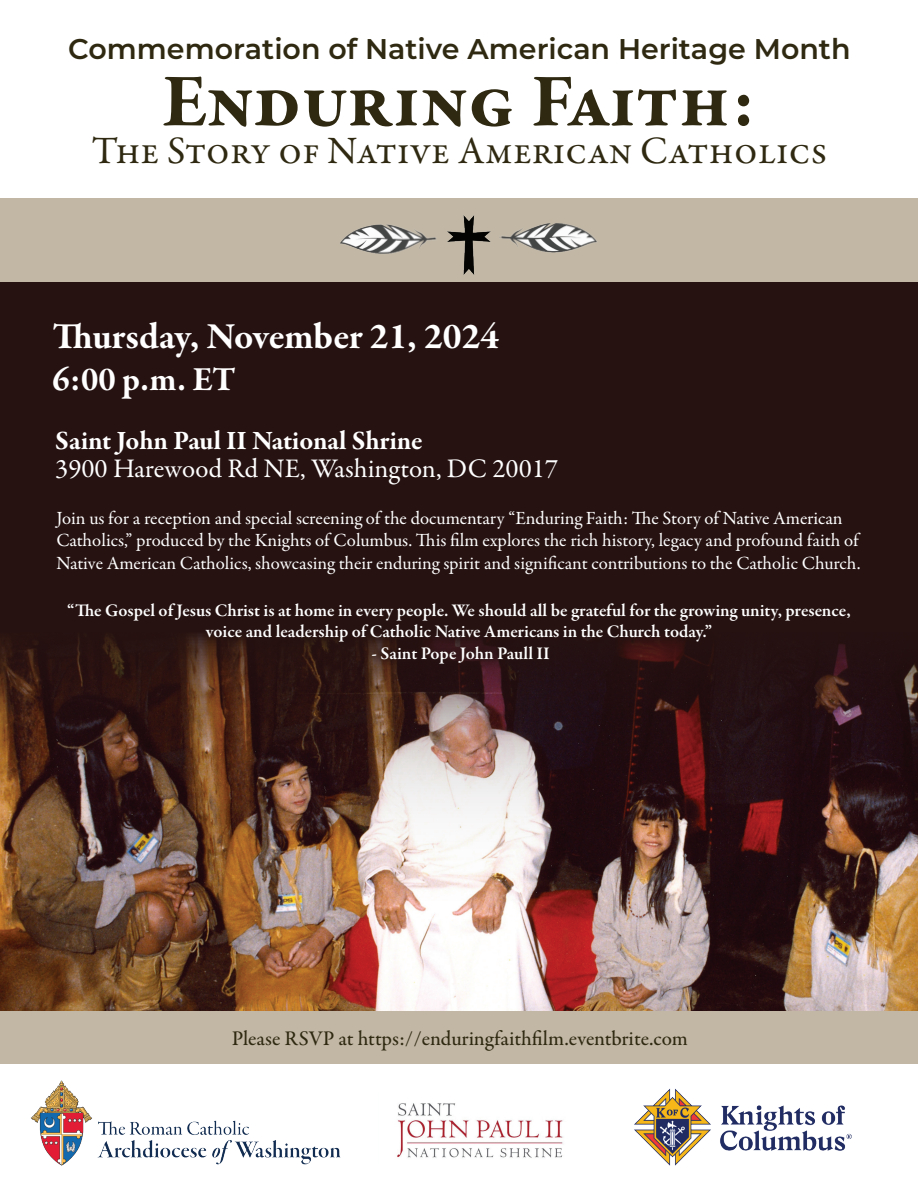
<style>
.page{position:relative;width:918px;height:1188px;background:#fff}
.page>*{position:absolute;margin:0;border:0;box-sizing:border-box;transform-origin:0 0}
.t1{font:700 76.5px "Garamond Premr Pro";letter-spacing:-.005em;color:#2f2911}
.t2{font:39px "Garamond Premr Pro";color:#2f2911}
.t3{font:700 37.5px "Garamond Premr Pro";color:#fff}
.t4{font:700 34.5px "Garamond Premr Pro";color:#fff}
.t5{font:600 28.5px "Montserrat";color:#2f2911}
.t6{font:27px "Garamond Premr Pro";color:#fff}
.t7{font:700 27px "Garamond Premr Pro";letter-spacing:-.005em;color:#fff}
.t8{font:500 21px "Garamond Premr Pro";letter-spacing:-.005em;color:#2f2911}
.t9{font:18.75px/22.5px "Garamond Premr Pro";letter-spacing:-.005em;color:#fff}
.t10{font:600 18px/21.6px "Garamond Premr Pro";letter-spacing:-.005em;color:#fff;text-align:center}
</style>
<div class="page">
<div style="left:0;top:198px;width:918px;height:865px;background:#c2b7a5"></div>
<div style="left:1px;top:282px;width:917px;height:688px;background:#261211"></div>
<img style="left:31px;top:1080px;width:310px;height:86px">
<img style="left:0;top:632px;width:918px;height:379px">
<img style="left:397px;top:1103px;width:166px;height:55px">
<img style="left:634px;top:1088px;width:218px;height:78px">
<div style="left:59px;top:594px;width:800px;height:79px;background:#261211"></div>
<img style="left:340px;top:224px;width:96px;height:30px">
<img style="left:447px;top:215px;width:44px;height:60px">
<img style="left:499px;top:223px;width:98px;height:30px">
<h3 class="t5" style="left:68px;top:28px;width:784px">Commemoration of Native American Heritage Month</h3>
<h1 class="t1" style="left:162px;top:54px;width:595px">Enduring Faith:</h1>
<h2 class="t2" style="left:92px;top:127px;width:737px">The Story of Native American Catholics</h2>
<h3 class="t3" style="left:53px;top:314px;width:448px">Thursday, November 21, 2024</h3>
<h3 class="t4" style="left:53px;top:358px;width:185px">6:00 p.m. ET</h3>
<h3 class="t7" style="left:55px;top:423px;width:369px">Saint John Paul II National Shrine</h3>
<h3 class="t6" style="left:55px;top:452px;width:504px">3900 Harewood Rd NE, Washington, DC 20017</h3>
<p class="t9" style="left:56px;top:507px;width:806px">Join us for a reception and special screening of the documentary “Enduring Faith: The Story of Native American<br>Catholics,” produced by the Knights of Columbus. This film explores the rich history, legacy and profound faith of<br>Native American Catholics, showcasing their enduring spirit and significant contributions to the Catholic Church.</p>
<p class="t10" style="left:67px;top:600px;width:785px">“The Gospel of Jesus Christ is at home in every people. We should all be grateful for the growing unity, presence, voice and leadership of Catholic Native Americans in the Church today.”</p>
<p class="t10" style="left:372px;top:643px;width:180px">- Saint Pope John Paull II</p>
<p class="t8" style="left:232px;top:1026px;width:458px">Please RSVP at https://enduringfaithfilm.eventbrite.com</p>
</div>
